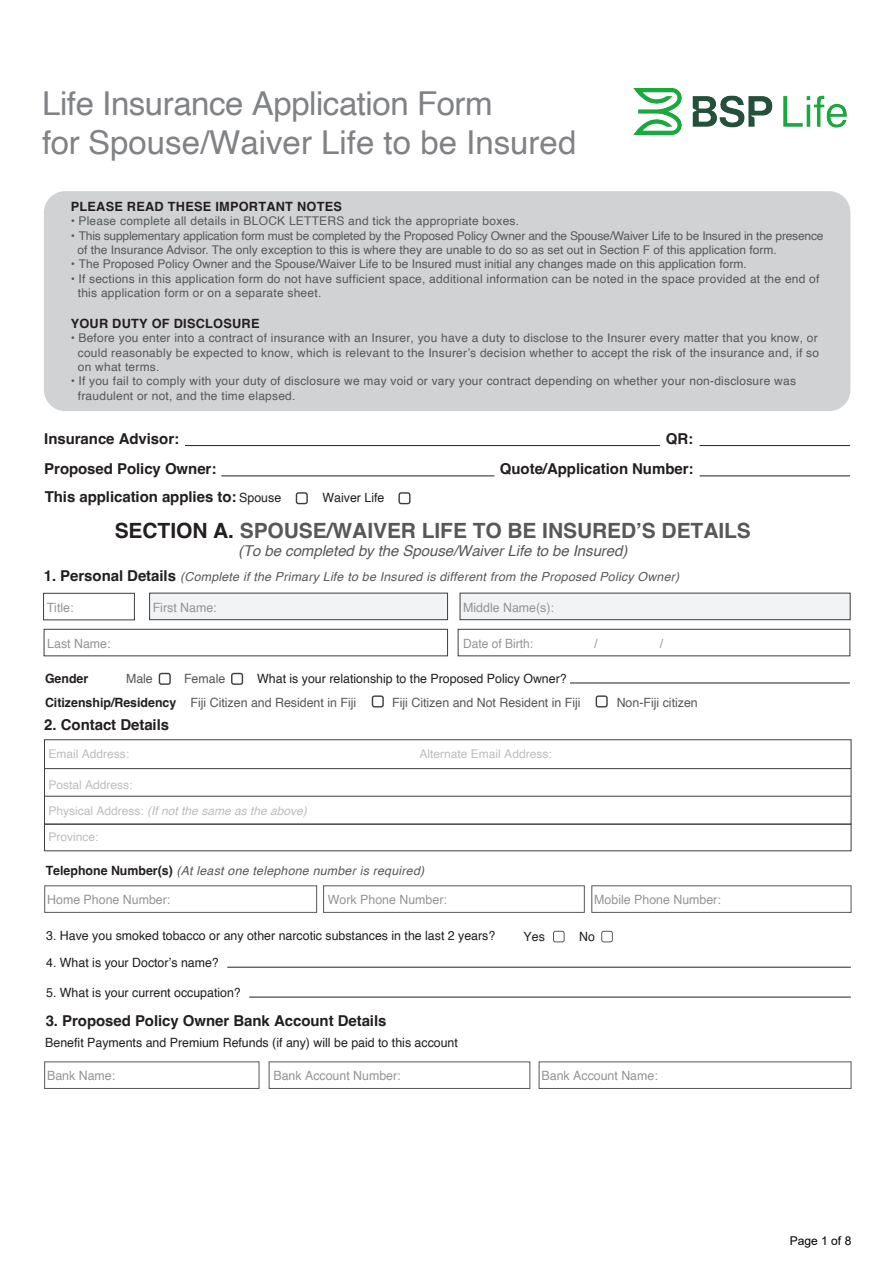
<style>
.page{position:relative;width:893px;height:1263px;background:#fff}
.page>*{position:absolute;margin:0;border:0;box-sizing:border-box;transform-origin:0 0}
.t1{font:33px/39.5px "Helvetica";letter-spacing:-.015em;color:#808285}
.t2{font:700 21px "Helvetica";letter-spacing:-.005em;color:#57585a}
.t3{font:700 15px "Helvetica";letter-spacing:-.005em;color:#231f20}
.t4{font:italic 15px "Helvetica";letter-spacing:-.005em;color:#57585a}
.t5{font:12.75px "Helvetica";color:#231f20}
.t6{font:12.75px "Helvetica";color:#939598}
.t7{font:12.75px "Helvetica";color:#57585a}
.t8{font:700 12.75px "Helvetica";letter-spacing:.02em;color:#231f20}
.t9{font:700 12.75px "Helvetica";color:#231f20}
.t10{font:12.75px "Helvetica";color:#939598;scale:.94 1}
.t11{font:italic 12.3px "Helvetica";letter-spacing:.02em;color:#57585a}
.t12{font:12px/14.4px "Helvetica";letter-spacing:.02em;color:#57585a}
.t13{font:12px/14.4px "Helvetica";letter-spacing:-.015em;color:#57585a}
.t14{font:12px "Helvetica";color:#57585a}
.t15{font:12px/26.2px "Helvetica";color:#bcbdc0}
.t16{font:12px "Arial";color:#000}
.s1{color:#231f20}
.s2{font-weight:700;font-style:normal;font-size:15px;color:#231f20}
.s3{font-style:italic}
.s4{font-weight:700;font-style:normal;font-size:12.75px;color:#231f20}
</style>
<div class="page">
<div style="left:44px;top:191px;width:806px;height:220px;background:#d1d2d4;border-radius:21px"></div>
<div style="left:398px;top:492px;width:12px;height:12px;border:1px solid #3e3e3f;border-radius:2px"></div>
<div style="left:296px;top:492px;width:12px;height:12px;border:1px solid #3e3e3f;border-radius:2px"></div>
<hr style="left:185px;top:445px;width:475px;height:1px;background:#231f20">
<hr style="left:700px;top:445px;width:150px;height:1px;background:#231f20">
<hr style="left:221px;top:475px;width:273px;height:1px;background:#231f20">
<hr style="left:700px;top:475px;width:150px;height:1px;background:#231f20">
<div style="left:601px;top:931px;width:12px;height:11px;border:1px solid #57585a;border-radius:2px"></div>
<div style="left:553px;top:931px;width:11px;height:11px;border:1px solid #57585a;border-radius:2px"></div>
<div style="left:44px;top:885px;width:273px;height:28px;border:1px solid #57585a"></div>
<div style="left:591px;top:885px;width:260px;height:28px;border:1px solid #57585a"></div>
<div style="left:323px;top:885px;width:262px;height:28px;border:1px solid #57585a"></div>
<hr style="left:227px;top:967px;width:624px;height:1px;background:#231f20">
<hr style="left:249px;top:997px;width:602px;height:1px;background:#231f20">
<div style="left:458px;top:629px;width:392px;height:27px;border:1px solid #3e3e3f"></div>
<div style="left:44px;top:629px;width:404px;height:27px;border:1px solid #3e3e3f"></div>
<div style="left:231px;top:673px;width:12px;height:12px;border:1px solid #3e3e3f;border-radius:2px"></div>
<div style="left:159px;top:673px;width:12px;height:12px;border:1px solid #3e3e3f;border-radius:2px"></div>
<hr style="left:570px;top:683px;width:280px;height:1px;background:#231f20">
<div style="left:372px;top:695px;width:12px;height:12px;border:1px solid #3e3e3f;border-radius:2px"></div>
<div style="left:596px;top:695px;width:12px;height:12px;border:1px solid #3e3e3f;border-radius:2px"></div>
<div style="left:43px;top:593px;width:92px;height:27px;border:1px solid #3e3e3f"></div>
<div style="left:149px;top:593px;width:299px;height:27px;background:#f2f3f4;border:1px solid #3e3e3f"></div>
<div style="left:460px;top:593px;width:390px;height:27px;background:#f2f3f4;border:1px solid #3e3e3f"></div>
<hr style="left:45px;top:768px;width:806px;height:1px;background:#3e3e3f">
<div style="left:44px;top:739px;width:807px;height:85px;border:1px solid #3e3e3f"></div>
<hr style="left:45px;top:796px;width:806px;height:1px;background:#3e3e3f">
<div style="left:44px;top:824px;width:807px;height:27px;border:1px solid #3e3e3f"></div>
<div style="left:44px;top:1061px;width:215px;height:28px;border:1px solid #57585a"></div>
<div style="left:539px;top:1061px;width:312px;height:28px;border:1px solid #57585a"></div>
<div style="left:269px;top:1061px;width:261px;height:28px;border:1px solid #57585a"></div>
<img style="left:633px;top:89px;width:213px;height:46px">
<h1 class="t1" style="left:42px;top:84px;width:536px">Life Insurance Application Form<br>for Spouse/Waiver Life to be Insured</h1>
<p class="t8" style="left:71px;top:199px;width:273px">PLEASE READ THESE IMPORTANT NOTES</p>
<p class="t12" style="left:71px;top:214px;width:450px">• Please complete all details in BLOCK LETTERS and tick the appropriate boxes.</p>
<p class="t13" style="left:77px;top:229px;width:748px;text-indent:-7px">• This supplementary application form must be completed by the Proposed Policy Owner and the Spouse/Waiver Life to be Insured in the presence of the Insurance Advisor. The only exception to this is where they are unable to do so as set out in Section F of this application form.</p>
<p class="t14" style="left:71px;top:255px;width:677px">• The Proposed Policy Owner and the Spouse/Waiver Life to be Insured must initial any changes made on this application form.</p>
<p class="t12" style="left:78px;top:272px;width:743px;text-indent:-7px">• If sections in this application form do not have sufficient space, additional information can be noted in the space provided at the end of this application form or on a separate sheet.</p>
<p class="t8" style="left:71px;top:316px;width:190px">YOUR DUTY OF DISCLOSURE</p>
<p class="t12" style="left:78px;top:331px;width:743px;text-align:justify;text-indent:-7px">• Before you enter into a contract of insurance with an Insurer, you have a duty to disclose to the Insurer every matter that you know, or could reasonably be expected to know, which is relevant to the Insurer’s decision whether to accept the risk of the insurance and, if so on what terms.</p>
<p class="t12" style="left:78px;top:374px;width:720px;text-indent:-7px">• If you fail to comply with your duty of disclosure we may void or vary your contract depending on whether your non-disclosure was fraudulent or not, and the time elapsed.</p>
<p class="t3" style="left:44px;top:430px;width:136px">Insurance Advisor:</p>
<p class="t3" style="left:666px;top:430px;width:29px">QR:</p>
<p class="t3" style="left:44px;top:460px;width:174px">Proposed Policy Owner:</p>
<p class="t3" style="left:500px;top:460px;width:195px">Quote/Application Number:</p>
<p class="t3" style="left:45px;top:487px;width:193px">This application applies to:</p>
<h2 class="t2" style="left:115px;top:517px;width:638px"><span class="s1">SECTION A.</span> SPOUSE/WAIVER LIFE TO BE INSURED’S DETAILS</h2>
<p class="t4" style="left:238px;top:538px;width:391px">(To be completed by the Spouse/Waiver Life to be Insured)</p>
<p class="t5" style="left:239px;top:488px;width:43px">Spouse</p>
<p class="t5" style="left:323px;top:488px;width:63px">Waiver Life</p>
<p class="t11" style="left:44px;top:567px;width:637px"><span class="s2">1. Personal Details</span> (Complete if the Primary Life to be Insured is different from the Proposed Policy Owner)</p>
<p class="t6" style="left:47px;top:597px;width:28px">Title:</p>
<p class="t6" style="left:153px;top:597px;width:65px">First Name:</p>
<p class="t6" style="left:463px;top:597px;width:92px">Middle Name(s):</p>
<p class="t6" style="left:47px;top:633px;width:65px">Last Name:</p>
<p class="t10" style="left:463px;top:633px;width:76px">Date of Birth:</p>
<p class="t10" style="left:594px;top:633px;width:5px">/</p>
<p class="t10" style="left:660px;top:633px;width:5px">/</p>
<p class="t8" style="left:45px;top:671px;width:45px">Gender</p>
<p class="t7" style="left:126px;top:669px;width:28px">Male</p>
<p class="t9" style="left:45px;top:694px;width:133px">Citizenship/Residency</p>
<p class="t7" style="left:184px;top:669px;width:43px">Female</p>
<p class="t5" style="left:257px;top:669px;width:311px">What is your relationship to the Proposed Policy Owner?</p>
<p class="t7" style="left:191px;top:692px;width:167px">Fiji Citizen and Resident in Fiji</p>
<p class="t7" style="left:392px;top:692px;width:190px">Fiji Citizen and Not Resident in Fiji</p>
<p class="t7" style="left:617px;top:692px;width:83px">Non-Fiji citizen</p>
<p class="t3" style="left:44px;top:715px;width:126px">2. Contact Details</p>
<p class="t15" style="left:48px;top:741px;width:82px">Email Address:</p>
<p class="t15" style="left:420px;top:741px;width:134px">Alternate Email Address:</p>
<p class="t15" style="left:48px;top:772px;width:260px">Postal Address:<br>Physical Address: <span class="s3">(If not the same as the above)</span></p>
<p class="t15" style="left:48px;top:824px;width:52px">Province:</p>
<p class="t11" style="left:46px;top:860px;width:380px"><span class="s4">Telephone Number(s)</span> (At least one telephone number is required)</p>
<p class="t6" style="left:47px;top:890px;width:125px">Home Phone Number:</p>
<p class="t6" style="left:328px;top:890px;width:120px">Work Phone Number:</p>
<p class="t6" style="left:594px;top:890px;width:128px">Mobile Phone Number:</p>
<p class="t5" style="left:46px;top:926px;width:451px">3. Have you smoked tobacco or any other narcotic substances in the last 2 years?</p>
<p class="t5" style="left:46px;top:953px;width:174px">4. What is your Doctor’s name?</p>
<p class="t5" style="left:46px;top:983px;width:196px">5. What is your current occupation?</p>
<p class="t5" style="left:524px;top:926px;width:23px">Yes</p>
<p class="t5" style="left:579px;top:926px;width:17px">No</p>
<p class="t3" style="left:46px;top:1012px;width:342px">3. Proposed Policy Owner Bank Account Details</p>
<p class="t5" style="left:45px;top:1033px;width:414px">Benefit Payments and Premium Refunds (if any) will be paid to this account</p>
<p class="t6" style="left:47px;top:1066px;width:70px">Bank Name:</p>
<p class="t6" style="left:273px;top:1066px;width:129px">Bank Account Number:</p>
<p class="t6" style="left:542px;top:1066px;width:118px">Bank Account Name:</p>
<p class="t16" style="left:790px;top:1232px;width:63px">Page 1 of 8</p>
</div>
